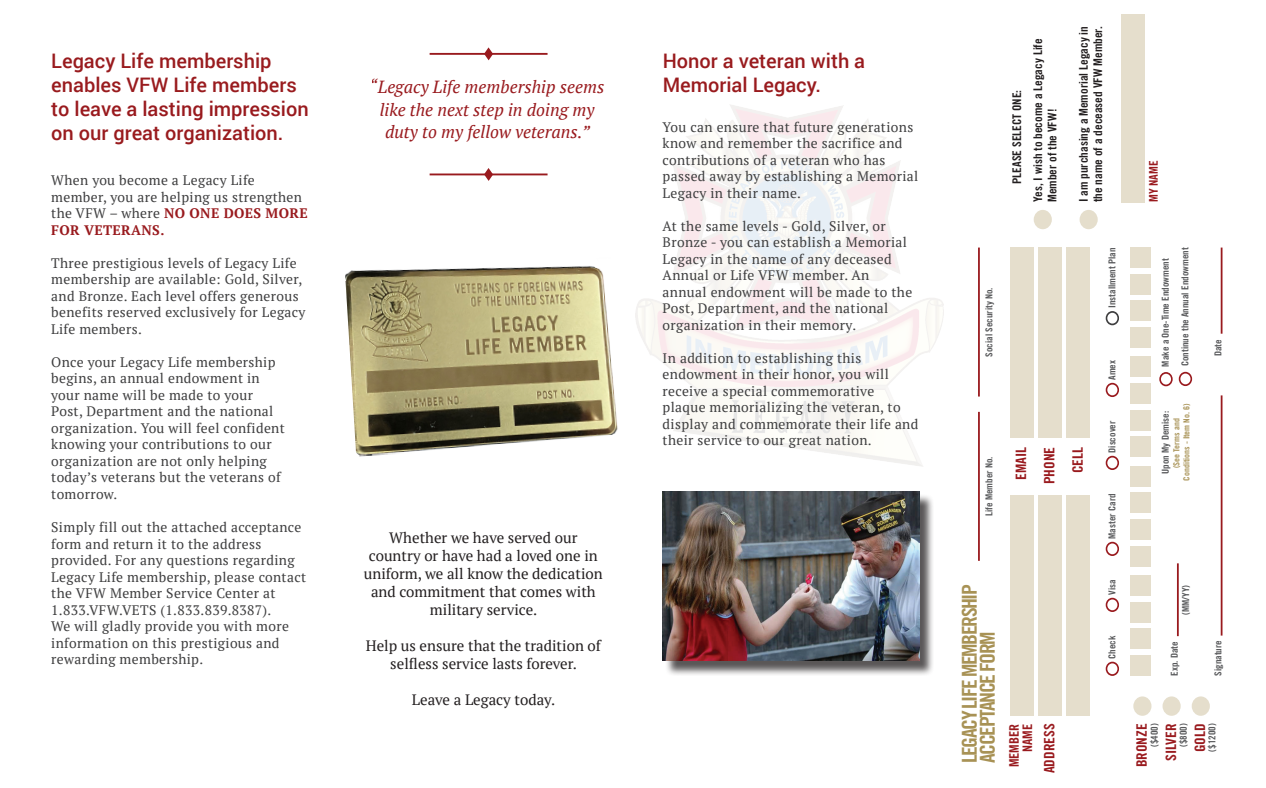
<style>
.page{position:relative;width:1266px;height:788px;background:#fff}
.page>*{position:absolute;margin:0;border:0;box-sizing:border-box;transform-origin:0 0}
.t1{font:20.5px/18px "Trade Gothic LT Std Bd Cn 20";letter-spacing:-.065em;color:#a89255;scale:1.07 1}
.t2{font:500 20px/24px "Roboto";color:#991b1e}
.t3{font:italic 17.5px/22.5px "PT Serif";color:#991a1e;text-align:center}
.t4{font:15px/18px "PT Serif";color:#231f20;text-align:center}
.t5{font:14.38px/29.1px "Trade Gothic LT Std Bd Cn 20";color:#991a1e;text-align:right;scale:1.07 1}
.t6{font:13.75px/16.5px "PT Serif";letter-spacing:.025em;color:#3e3e3f}
.t7{font:13.12px/13.4px "Trade Gothic LT Std Bd Cn 20";color:#991a1e;text-align:right;scale:1.07 1}
.t8{font:12px/14.4px "Trade Gothic LT Std Bd Cn 20";color:#231f20;scale:1.07 1}
.t9{font:12px "Trade Gothic LT Std Bd Cn 20";color:#991a1e;scale:1.07 1}
.t10{font:9.5px/19.5px "Trade Gothic LT Std Bd Cn 20";color:#57585a;scale:1.07 1}
.t11{font:8.38px/10px "Trade Gothic LT Std Bd Cn 20";color:#a89255;text-align:center;scale:1.07 1}
.s1{color:#991a1e}
.s2{font-weight:700;color:#991a1e}
</style>
<div class="page">
<img style="left:636px;top:105px;width:307px;height:361px">
<div style="left:1038px;top:247px;width:23px;height:191px;background:#e5decc"></div>
<div style="left:1038px;top:495px;width:23px;height:220px;background:#e5decc"></div>
<div style="left:1067px;top:247px;width:23px;height:191px;background:#e5decc"></div>
<div style="left:1067px;top:495px;width:23px;height:220px;background:#e5decc"></div>
<div style="left:1010px;top:495px;width:23px;height:220px;background:#e5decc"></div>
<div style="left:1010px;top:247px;width:23px;height:191px;background:#e5decc"></div>
<hr style="left:978px;top:412px;width:2px;height:148px;background:#991a1e">
<hr style="left:978px;top:247px;width:2px;height:149px;background:#991a1e">
<hr style="left:1220px;top:395px;width:2px;height:240px;background:#991a1e">
<hr style="left:1220px;top:247px;width:2px;height:86px;background:#991a1e">
<div style="left:1130px;top:655px;width:20px;height:20px;background:#e5decc"></div>
<div style="left:1130px;top:628px;width:20px;height:20px;background:#e5decc"></div>
<div style="left:1130px;top:602px;width:20px;height:20px;background:#e5decc"></div>
<div style="left:1130px;top:575px;width:20px;height:20px;background:#e5decc"></div>
<div style="left:1130px;top:546px;width:20px;height:20px;background:#e5decc"></div>
<div style="left:1130px;top:519px;width:20px;height:20px;background:#e5decc"></div>
<div style="left:1130px;top:493px;width:20px;height:20px;background:#e5decc"></div>
<div style="left:1130px;top:466px;width:20px;height:20px;background:#e5decc"></div>
<div style="left:1130px;top:436px;width:20px;height:20px;background:#e5decc"></div>
<div style="left:1130px;top:410px;width:20px;height:20px;background:#e5decc"></div>
<div style="left:1130px;top:383px;width:20px;height:20px;background:#e5decc"></div>
<div style="left:1130px;top:357px;width:20px;height:20px;background:#e5decc"></div>
<div style="left:1130px;top:327px;width:20px;height:20px;background:#e5decc"></div>
<div style="left:1130px;top:301px;width:20px;height:20px;background:#e5decc"></div>
<div style="left:1130px;top:274px;width:20px;height:20px;background:#e5decc"></div>
<div style="left:1130px;top:247px;width:20px;height:20px;background:#e5decc"></div>
<hr style="left:1177px;top:563px;width:1px;height:73px;background:#991a1e">
<div style="left:1105px;top:661px;width:14px;height:14px;border:2px solid #991a1e;border-radius:50%"></div>
<div style="left:1133px;top:696px;width:18px;height:19px;background:#e5decc;border-radius:50%"></div>
<div style="left:1162px;top:696px;width:18px;height:19px;background:#e5decc;border-radius:50%"></div>
<svg style="left:1191px;top:696px;width:19px;height:19px"></svg>
<div style="left:1159px;top:372px;width:13px;height:14px;border:2px solid #991a1e;border-radius:50%"></div>
<div style="left:1178px;top:372px;width:14px;height:14px;border:2px solid #991a1e;border-radius:50%"></div>
<div style="left:1105px;top:311px;width:14px;height:14px;border:2px solid #3e3e3f;border-radius:50%"></div>
<div style="left:1105px;top:383px;width:14px;height:14px;border:2px solid #991a1e;border-radius:50%"></div>
<div style="left:1105px;top:456px;width:14px;height:14px;border:2px solid #991a1e;border-radius:50%"></div>
<div style="left:1105px;top:541px;width:14px;height:15px;border:2px solid #991a1e;border-radius:50%"></div>
<div style="left:1105px;top:597px;width:14px;height:15px;border:2px solid #991a1e;border-radius:50%"></div>
<div style="left:1033px;top:210px;width:19px;height:19px;background:#e5decc;border-radius:50%"></div>
<div style="left:1079px;top:210px;width:18px;height:19px;background:#e5decc;border-radius:50%"></div>
<div style="left:1121px;top:14px;width:23px;height:188px;background:#e5decc"></div>
<div style="left:664px;top:493px;width:270px;height:183px;background:#231f20;opacity:.75"></div>
<img style="left:662px;top:491px;width:257px;height:169px">
<img style="left:345px;top:266px;width:273px;height:190px">
<hr style="left:429px;top:173px;width:118px;height:2px;background:#991a1e">
<svg style="left:484px;top:168px;width:9px;height:13px"></svg>
<hr style="left:429px;top:53px;width:118px;height:2px;background:#991a1e">
<svg style="left:484px;top:47px;width:9px;height:13px"></svg>
<p class="t2" style="left:51px;top:48px;width:222px">Legacy Life membership</p>
<p class="t2" style="left:51px;top:72px;width:259px">enables VFW Life members <span class="s1">to leave a lasting impression </span>on our great organization.</p>
<p class="t6" style="left:51px;top:172px;width:205px">When you become a Legacy Life</p>
<p class="t6" style="left:51px;top:188px;width:258px">member, you are helping us strengthen the VFW – where <span class="s2">NO ONE DOES MORE<br>FOR VETERANS.</span></p>
<p class="t6" style="left:51px;top:254px;width:256px">Three prestigious levels of Legacy Life membership are available: Gold, Silver, and Bronze. Each level offers generous benefits reserved exclusively for Legacy Life members.</p>
<p class="t6" style="left:51px;top:353px;width:235px">Once your Legacy Life membership begins, an annual endowment in your name will be made to your<br>Post, Department and the national organization. You will feel confident knowing your contributions to our organization are not only helping today’s veterans but the veterans of tomorrow.</p>
<p class="t6" style="left:51px;top:518px;width:256px">Simply fill out the attached acceptance form and return it to the address provided. For any questions regarding Legacy Life membership, please contact the VFW Member Service Center at</p>
<p class="t6" style="left:51px;top:601px;width:239px">1.833.VFW.VETS (1.833.839.8387).<br>We will gladly provide you with more information on this prestigious and rewarding membership.</p>
<p class="t3" style="left:370px;top:76px;width:236px">“Legacy Life membership seems like the next step in doing my duty to my fellow veterans.”</p>
<p class="t4" style="left:364px;top:529px;width:240px">Whether we have served our country or have had a loved one in uniform, we all know the dedication and commitment that comes with military service.</p>
<p class="t4" style="left:366px;top:637px;width:237px">Help us ensure that the tradition of selfless service lasts forever.</p>
<p class="t4" style="left:412px;top:691px;width:145px">Leave a Legacy today.</p>
<p class="t2" style="left:663px;top:48px;width:204px">Honor a veteran with a<br>Memorial Legacy.</p>
<p class="t6" style="left:662px;top:118px;width:257px">You can ensure that future generations know and remember the sacrifice and contributions of a veteran who has passed away by establishing a Memorial Legacy in their name.</p>
<p class="t6" style="left:662px;top:217px;width:251px">At the same levels - Gold, Silver, or Bronze - you can establish a Memorial Legacy in the name of any deceased Annual or Life VFW member. An annual endowment will be made to the Post, Department, and the national organization in their memory.</p>
<p class="t6" style="left:662px;top:349px;width:257px">In addition to establishing this endowment in their honor, you will receive a special commemorative plaque memorializing the veteran, to display and commemorate their life and their service to our great nation.</p>
<p class="t8" style="left:1009px;top:184px;width:89px;rotate:-90deg">PLEASE SELECT ONE:</p>
<p class="t8" style="left:1030px;top:202px;width:154px;rotate:-90deg">Yes, I wish to become a Legacy Life<br>Member of the VFW!</p>
<p class="t8" style="left:1076px;top:202px;width:166px;rotate:-90deg">I am purchasing a Memorial Legacy in the name of a deceased VFW Member.</p>
<p class="t10" style="left:979px;top:357px;width:66px;rotate:-90deg">Social Security No.</p>
<p class="t10" style="left:979px;top:516px;width:57px;rotate:-90deg">Life Member No.</p>
<p class="t5" style="left:1006px;top:480px;width:32px;rotate:-90deg">EMAIL</p>
<p class="t5" style="left:1035px;top:484px;width:36px;line-height:28.4px;rotate:-90deg">PHONE<br>CELL</p>
<p class="t1" style="left:960px;top:763px;width:169px;rotate:-90deg">LEGACY LIFE MEMBERSHIP<br>ACCEPTANCE FORM</p>
<p class="t7" style="left:1007px;top:767px;width:42px;rotate:-90deg">MEMBER<br>NAME</p>
<p class="t5" style="left:1034px;top:773px;width:48px;rotate:-90deg">ADDRESS</p>
<p class="t10" style="left:1102px;top:308px;width:58px;rotate:-90deg">Installment Plan</p>
<p class="t10" style="left:1102px;top:380px;width:20px;rotate:-90deg">Amex</p>
<p class="t10" style="left:1102px;top:453px;width:32px;rotate:-90deg">Discover</p>
<p class="t10" style="left:1102px;top:538px;width:44px;rotate:-90deg">Master Card</p>
<p class="t10" style="left:1102px;top:594px;width:16px;rotate:-90deg">Visa</p>
<p class="t10" style="left:1102px;top:658px;width:23px;rotate:-90deg">Check</p>
<p class="t9" style="left:1146px;top:202px;width:40px;rotate:-90deg">MY NAME</p>
<p class="t10" style="left:1155px;top:366px;width:113px;rotate:-90deg">Make a One-Time Endowment<br>Continue the Annual Endowment</p>
<p class="t11" style="left:1171px;top:480px;width:73px;rotate:-90deg">(See Terms and<br>Conditions - Item No. 6)</p>
<p class="t10" style="left:1155px;top:473px;width:60px;rotate:-90deg">Upon My Demise:</p>
<p class="t10" style="left:1208px;top:356px;width:17px;rotate:-90deg">Date</p>
<p class="t10" style="left:1176px;top:615px;width:30px;rotate:-90deg">(MM/YY)</p>
<p class="t10" style="left:1164px;top:675px;width:34px;rotate:-90deg">Exp. Date</p>
<p class="t10" style="left:1208px;top:675px;width:35px;rotate:-90deg">Signature</p>
<p class="t10" style="left:1144px;top:747px;width:24px;rotate:-90deg">($400)</p>
<p class="t10" style="left:1173px;top:747px;width:24px;rotate:-90deg">($800)</p>
<p class="t10" style="left:1202px;top:751px;width:28px;rotate:-90deg">($1200)</p>
<p class="t5" style="left:1127px;top:767px;width:43px;rotate:-90deg">BRONZE<br>SILVER<br>GOLD</p>
</div>
